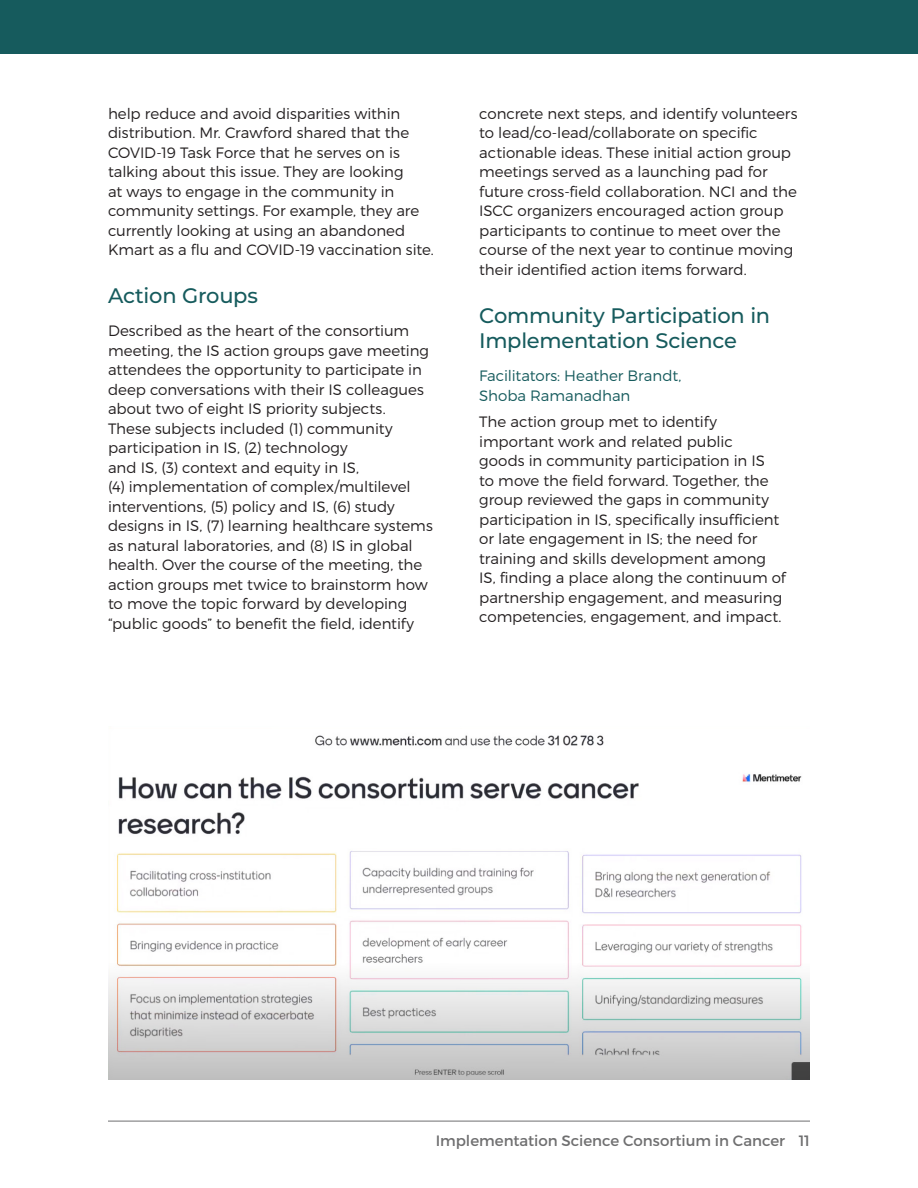
<style>
.page{position:relative;width:918px;height:1188px;background:#fff}
.page>*{position:absolute;margin:0;border:0;box-sizing:border-box;transform-origin:0 0}
.t1{font:500 21px/25.5px "Montserrat";letter-spacing:-.015em;color:#165b5d}
.t2{font:300 15px/19.5px "Montserrat";letter-spacing:-.005em;color:#231f20}
.t3{font:300 15px/19.5px "Montserrat";letter-spacing:-.005em;color:#165b5d}
.t4{font:15px "Montserrat";letter-spacing:-.005em;color:#6f6f70}
</style>
<div class="page">
<div style="left:0;top:0;width:918px;height:54px;background:#165b5d"></div>
<hr style="left:108px;top:1121px;width:702px;height:1px;background:#6f6f70">
<img style="left:108px;top:735px;width:702px;height:345px">
<p class="t2" style="left:108px;top:103px;width:327px">help reduce and avoid disparities within distribution. Mr. Crawford shared that the COVID-19 Task Force that he serves on is talking about this issue. They are looking<br>at ways to engage in the community in community settings. For example, they are currently looking at using an abandoned Kmart as a flu and COVID-19 vaccination site.</p>
<h3 class="t1" style="left:108px;top:282px;width:152px">Action Groups</h3>
<p class="t2" style="left:108px;top:321px;width:326px">Described as the heart of the consortium meeting, the IS action groups gave meeting attendees the opportunity to participate in deep conversations with their IS colleagues about two of eight IS priority subjects.<br>These subjects included (1) community participation in IS, (2) technology<br>and IS, (3) context and equity in IS,<br>(4) implementation of complex/multilevel interventions, (5) policy and IS, (6) study designs in IS, (7) learning healthcare systems as natural laboratories, and (8) IS in global health. Over the course of the meeting, the action groups met twice to brainstorm how to move the topic forward by developing “public goods” to benefit the field, identify</p>
<p class="t2" style="left:479px;top:103px;width:320px">concrete next steps, and identify volunteers to lead/co-lead/collaborate on specific actionable ideas. These initial action group meetings served as a launching pad for future cross-field collaboration. NCI and the ISCC organizers encouraged action group participants to continue to meet over the course of the next year to continue moving their identified action items forward.</p>
<h3 class="t1" style="left:479px;top:302px;width:293px">Community Participation in<br>Implementation Science</h3>
<h4 class="t3" style="left:479px;top:366px;width:204px">Facilitators: Heather Brandt,<br>Shoba Ramanadhan</h4>
<p class="t2" style="left:479px;top:412px;width:308px">The action group met to identify important work and related public<br>goods in community participation in IS<br>to move the field forward. Together, the group reviewed the gaps in community participation in IS, specifically insufficient or late engagement in IS; the need for training and skills development among IS, finding a place along the continuum of partnership engagement, and measuring competencies, engagement, and impact.</p>
<p class="t4" style="left:436px;top:1132px;width:376px">Implementation Science Consortium in Cancer 11</p>
</div>
